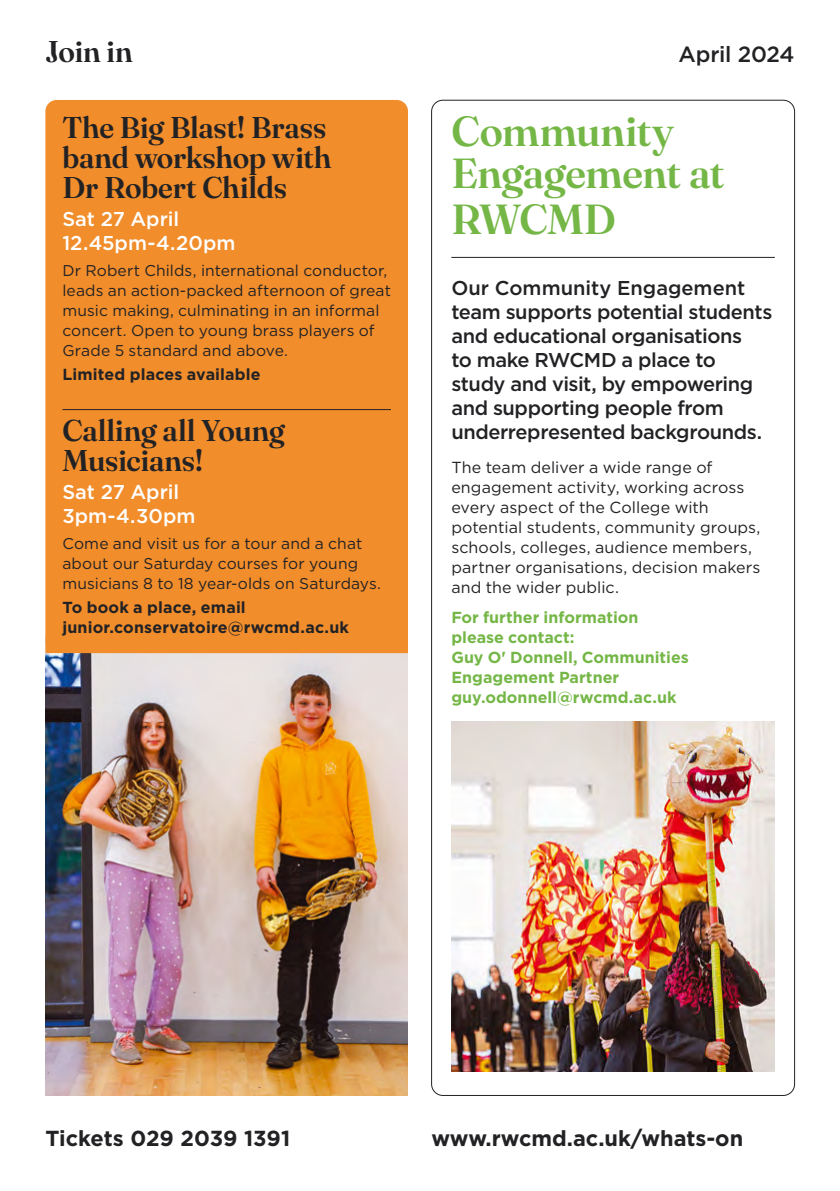
<style>
.page{position:relative;width:840px;height:1191px;background:#fff}
.page>*{position:absolute;margin:0;border:0;box-sizing:border-box;transform-origin:0 0}
.Heading{font:600 42px/42px "Fraunces 72 pt";letter-spacing:-.015em;color:#75b747}
.Heading-2{font:600 30px/30px "Fraunces 72 pt";letter-spacing:-.005em;color:#222225}
.t1{font:500 22px "Gotham";letter-spacing:-.01em;color:#222225}
.t2{font:700 21.8px "Gotham";color:#222225}
.Numbered_List_2{font:500 20px/24px "Gotham";letter-spacing:-.02em;color:#222225}
.Subheading{font:500 20px/24px "Gotham";color:#fff}
.Numbered_List_2-2{font:16px/20px "Gotham";letter-spacing:.005em;color:#222225}
.Numbered_List_2-3{font:700 16px/20px "Gotham";color:#75b747}
.Numbered_List_2-4{font:700 16px/20px "Gotham";letter-spacing:.01em;color:#222225}
.Paragraph{font:15.6px/20px "Gotham";letter-spacing:.01em;color:#222225}
</style>
<div class="page">
<hr style="left:451px;top:257px;width:323px;height:1px;background:#222225">
<img style="left:45px;top:653px;width:363px;height:442px">
<img style="left:451px;top:722px;width:323px;height:349px">
<div style="left:45px;top:100px;width:363px;height:553px;background:#f18d2b"></div>
<hr style="left:62px;top:409px;width:329px;height:1px;background:#222225">
<p class="Heading-2" style="left:45px;top:35px;width:89px">Join in</p>
<p class="t1" style="left:678px;top:40px;width:117px">April 2024</p>
<p class="Heading-2" style="left:62px;top:111px;width:270px">The Big Blast! Brass band workshop with<br>Dr Robert Childs</p>
<p class="Subheading" style="left:62px;top:207px;width:174px">Sat 27 April<br>12.45pm-4.20pm</p>
<p class="Paragraph" style="left:62px;top:260px;width:330px">Dr Robert Childs, international conductor, leads an action-packed afternoon of great music making, culminating in an informal concert. Open to young brass players of Grade 5 standard and above.</p>
<p class="Numbered_List_2-4" style="left:62px;top:364px;width:200px">Limited places available</p>
<p class="Heading-2" style="left:62px;top:414px;width:224px">Calling all Young<br>Musicians!</p>
<p class="Subheading" style="left:62px;top:480px;width:135px">Sat 27 April<br>3pm-4.30pm</p>
<p class="Paragraph" style="left:62px;top:533px;width:320px">Come and visit us for a tour and a chat about our Saturday courses for young musicians 8 to 18 year-olds on Saturdays.</p>
<p class="Numbered_List_2-4" style="left:62px;top:597px;width:288px">To book a place, email junior.conservatoire@rwcmd.ac.uk</p>
<p class="Heading" style="left:451px;top:108px;width:274px">Community<br>Engagement at</p>
<p class="Heading" style="left:451px;top:196px;width:166px">RWCMD</p>
<p class="Numbered_List_2" style="left:451px;top:276px;width:322px">Our Community Engagement team supports potential students and educational organisations<br>to make RWCMD a place to study and visit, by empowering and supporting people from underrepresented backgrounds.</p>
<p class="Numbered_List_2-2" style="left:451px;top:457px;width:310px">The team deliver a wide range of engagement activity, working across every aspect of the College with potential students, community groups, schools, colleges, audience members, partner organisations, decision makers and the wider public.</p>
<p class="Numbered_List_2-3" style="left:451px;top:607px;width:239px">For further information please contact:<br>Guy O' Donnell, Communities<br>Engagement Partner guy.odonnell@rwcmd.ac.uk</p>
<p class="t2" style="left:45px;top:1123px;width:246px">Tickets 029 2039 1391</p>
<p class="t2" style="left:431px;top:1123px;width:313px">www.rwcmd.ac.uk/whats-on</p>
</div>
